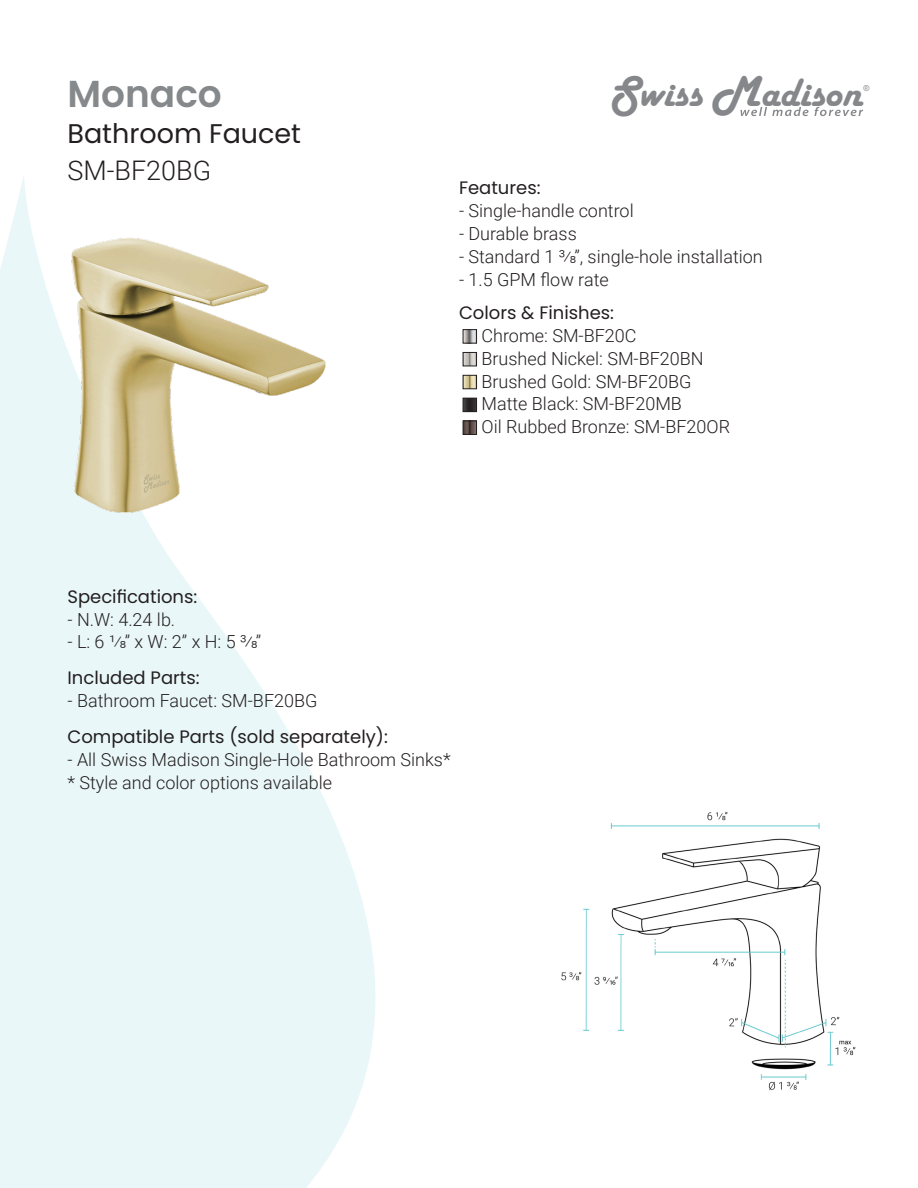
<style>
.page{position:relative;width:918px;height:1188px;background:#fff}
.page>*{position:absolute;margin:0;border:0;box-sizing:border-box;transform-origin:0 0}
.t1{font:41.1px "Harlow Solid";color:#85878a}
.t2{font:600 37.5px "Poppins";color:#85898c}
.t3{font:27px "Poppins";color:#231f20}
.t4{font:300 27px "Roboto";color:#231f20}
.t5{font:300 18px "Roboto";color:#231f20}
.t6{font:18px "Poppins";color:#231f20}
.t7{font:8.1px "Arial";color:#85878a}
.s1{font-size:45px}
</style>
<div class="page">
<svg style="left:0;top:176px;width:375px;height:1012px;fill:#eaf7f8"></svg>
<svg style="left:740px;top:107px;width:123px;height:9px"></svg>
<img style="left:561px;top:812px;width:295px;height:279px">
<img style="left:465px;top:331px;width:10px;height:10px">
<div style="left:463px;top:329px;width:14px;height:14px;border:1px solid #231f20"></div>
<img style="left:465px;top:354px;width:10px;height:10px">
<div style="left:463px;top:352px;width:14px;height:14px;border:1px solid #231f20"></div>
<img style="left:465px;top:377px;width:10px;height:10px">
<div style="left:463px;top:375px;width:14px;height:14px;border:1px solid #231f20"></div>
<img style="left:465px;top:400px;width:10px;height:10px">
<div style="left:463px;top:398px;width:14px;height:14px;border:1px solid #231f20"></div>
<img style="left:465px;top:423px;width:10px;height:10px">
<div style="left:463px;top:421px;width:14px;height:14px;border:1px solid #231f20"></div>
<img style="left:47px;top:211px;width:291px;height:329px">
<p class="t1" style="left:609px;top:70px;width:254px"><span class="s1">S</span>wiss <span class="s1">M</span>adison</p>
<p class="t2" style="left:68px;top:72px;width:156px">Monaco</p>
<p class="t7" style="left:863px;top:83px;width:8px">®</p>
<p class="t3" style="left:68px;top:118px;width:235px">Bathroom Faucet</p>
<p class="t4" style="left:68px;top:152px;width:145px">SM-BF20BG</p>
<p class="t6" style="left:459px;top:178px;width:83px">Features:</p>
<p class="t5" style="left:459px;top:198px;width:176px">- Single-handle control</p>
<p class="t5" style="left:459px;top:221px;width:119px">- Durable brass</p>
<p class="t5" style="left:459px;top:244px;width:305px">- Standard 1 3/8”, single-hole installation</p>
<p class="t5" style="left:459px;top:267px;width:151px">- 1.5 GPM flow rate</p>
<p class="t6" style="left:459px;top:303px;width:157px">Colors &amp; Finishes:</p>
<p class="t5" style="left:482px;top:323px;width:157px">Chrome: SM-BF20C</p>
<p class="t5" style="left:482px;top:346px;width:224px">Brushed Nickel: SM-BF20BN</p>
<p class="t5" style="left:482px;top:369px;width:212px">Brushed Gold: SM-BF20BG</p>
<p class="t5" style="left:482px;top:391px;width:202px">Matte Black: SM-BF20MB</p>
<p class="t5" style="left:482px;top:414px;width:250px">Oil Rubbed Bronze: SM-BF20OR</p>
<p class="t6" style="left:68px;top:586px;width:131px">Specifications:</p>
<p class="t5" style="left:68px;top:607px;width:109px">- N.W: 4.24 lb.</p>
<p class="t5" style="left:68px;top:629px;width:195px">- L: 6 1/8” x W: 2” x H: 5 3/8”</p>
<p class="t6" style="left:68px;top:667px;width:134px">Included Parts:</p>
<p class="t5" style="left:68px;top:688px;width:251px">- Bathroom Faucet: SM-BF20BG</p>
<p class="t6" style="left:68px;top:727px;width:322px">Compatible Parts (sold separately):</p>
<p class="t5" style="left:68px;top:747px;width:385px">- All Swiss Madison Single-Hole Bathroom Sinks*</p>
<p class="t5" style="left:68px;top:770px;width:266px">* Style and color options available</p>
</div>
